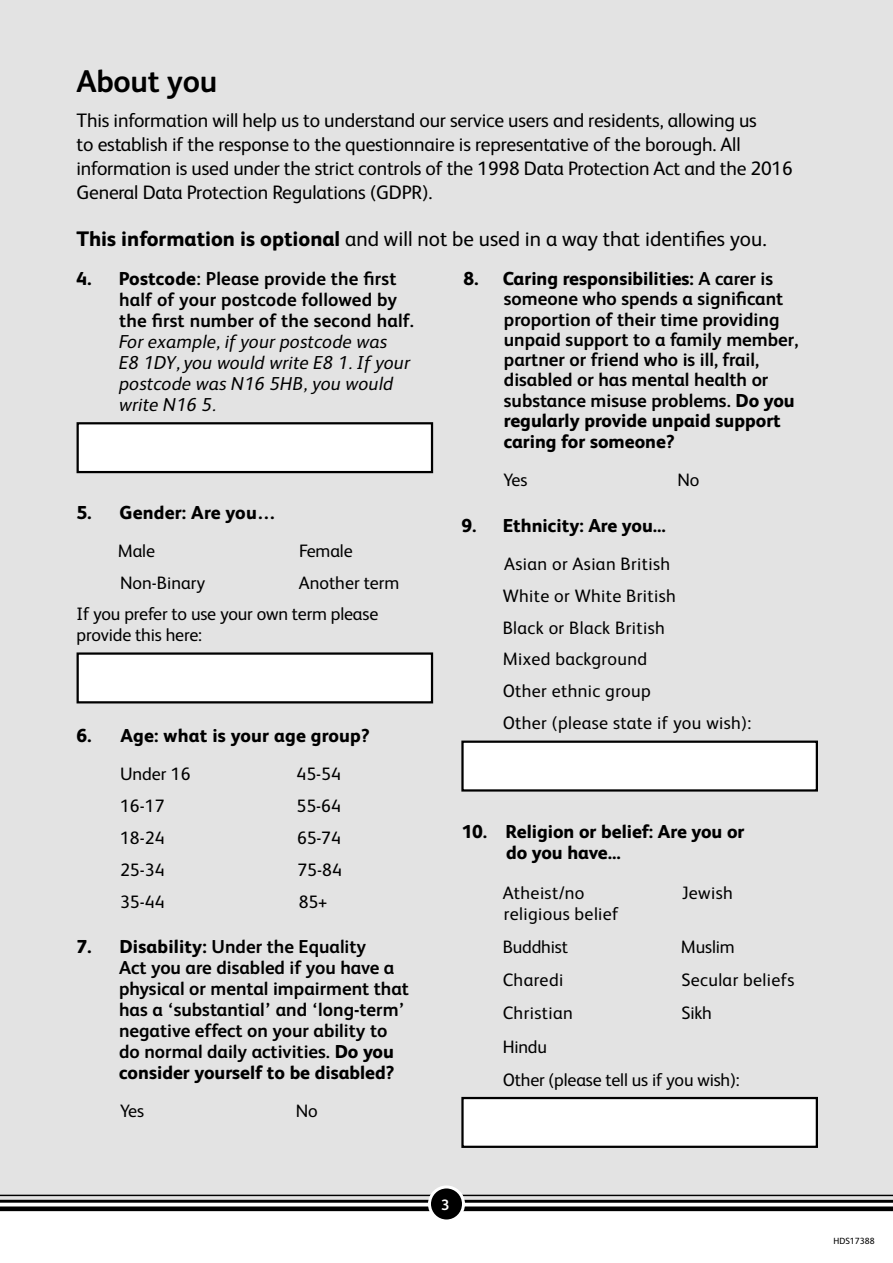
<style>
.page{position:relative;width:893px;height:1263px;background:#fff}
.page>*{position:absolute;margin:0;border:0;box-sizing:border-box;transform-origin:0 0}
.t1{font:700 31.5px "FS Albert";letter-spacing:-.01em;color:#000}
.t2{font:21px "FS Albert";color:#000}
.t3{font:19.5px/24px "FS Albert";letter-spacing:-.01em;color:#000}
.t4{font:700 18.75px/21px "FS Albert";color:#000}
.t5{font:800 18.75px/21px "FS Albert";color:#000}
.t6{font:italic 18.75px/21px "FS Albert";letter-spacing:.01em;color:#000}
.t7{font:18px/31.7px "FS Albert";letter-spacing:.015em;color:#000}
.t8{font:18px/31.7px "FS Albert";letter-spacing:-.01em;color:#000}
.t9{font:700 15px "FS Albert";color:#fff}
.t10{font:9px "FS Albert";color:#000}
.s1{font-weight:800}
.s2{font-weight:800;font-size:19.5px}
.s3{font-size:19.5px}
</style>
<div class="page">
<div style="left:0;top:0;width:893px;height:1199px;background:#e3e3e3"></div>
<svg style="left:0;top:1190px;width:893px;height:22px"></svg>
<div style="left:429px;top:1187px;width:34px;height:34px;background:#000;border-radius:50%"></div>
<div style="left:428px;top:1185px;width:37px;height:37px;border:3px solid #fff;border-radius:50%"></div>
<div style="left:78px;top:423px;width:354px;height:49px;background:#fff"></div>
<div style="left:77px;top:422px;width:356px;height:51px;border:2px solid #000"></div>
<div style="left:78px;top:653px;width:354px;height:49px;background:#fff"></div>
<div style="left:77px;top:652px;width:356px;height:51px;border:2px solid #000"></div>
<div style="left:462px;top:742px;width:355px;height:48px;background:#fff"></div>
<div style="left:461px;top:740px;width:357px;height:51px;border:2px solid #000"></div>
<div style="left:462px;top:1098px;width:355px;height:49px;background:#fff"></div>
<div style="left:461px;top:1097px;width:357px;height:51px;border:2px solid #000"></div>
<h1 class="t1" style="left:77px;top:60px;width:142px">About you</h1>
<p class="t3" style="left:77px;top:107px;width:718px">This information will help us to understand our service users and residents, allowing us<br>to establish if the response to the questionnaire is representative of the borough. All information is used under the strict controls of the 1998 Data Protection Act and the 2016<br>General Data Protection Regulations (GDPR).</p>
<p class="t2" style="left:77px;top:224px;width:692px"><span class="s1">This information is optional</span> and will not be used in a way that identifies you.</p>
<p class="t4" style="left:119px;top:267px;width:296px;text-indent:-43px"><span class="s1">4</span><span class="s2">.</span> <span class="s1">Postcode</span>: Please provide the first half of your postcode followed by the first number of the second half.</p>
<p class="t6" style="left:119px;top:330px;width:292px">For example, if your postcode was<br>E8 1DY, you would write E8 1. If your postcode was N16 5HB, you would write N16 5.</p>
<p class="t5" style="left:77px;top:501px;width:201px">5<span class="s3">.</span> Gender: Are you…</p>
<p class="t7" style="left:118px;top:534px;width:39px">Male</p>
<p class="t7" style="left:299px;top:534px;width:55px">Female</p>
<p class="t7" style="left:120px;top:566px;width:87px">Non-Binary</p>
<p class="t8" style="left:77px;top:566px;width:324px;text-indent:222px">Another term<br>If you prefer to use your own term please</p>
<p class="t8" style="left:77px;top:618px;width:127px">provide this here:</p>
<p class="t5" style="left:77px;top:724px;width:295px">6<span class="s3">.</span> Age: what is your age group?</p>
<p class="t7" style="left:120px;top:757px;width:72px">Under 16</p>
<p class="t7" style="left:297px;top:757px;width:46px">45-54</p>
<p class="t7" style="left:120px;top:789px;width:46px">16-17</p>
<p class="t7" style="left:297px;top:789px;width:46px">55-64</p>
<p class="t7" style="left:120px;top:821px;width:46px">18-24</p>
<p class="t7" style="left:297px;top:821px;width:45px">65-74</p>
<p class="t7" style="left:120px;top:853px;width:46px">25-34</p>
<p class="t7" style="left:297px;top:853px;width:46px">75-84</p>
<p class="t7" style="left:120px;top:885px;width:46px">35-44</p>
<p class="t7" style="left:299px;top:885px;width:30px">85+</p>
<p class="t4" style="left:119px;top:935px;width:292px;text-indent:-43px"><span class="s1">7</span><span class="s2">.</span> <span class="s1">Disability:</span> Under the Equality<br>Act you are disabled if you have a physical or mental impairment that has a ‘substantial’ and ‘long-term’ negative effect on your ability to do normal daily activities. <span class="s1">Do you consider yourself to be disabled?</span></p>
<p class="t7" style="left:120px;top:1094px;width:26px">Yes</p>
<p class="t7" style="left:296px;top:1094px;width:23px">No</p>
<p class="t4" style="left:504px;top:268px;width:296px;line-height:20.4px;text-indent:-40px"><span class="s1">8</span><span class="s2">.</span> <span class="s1">Caring responsibilities:</span> A carer is someone who spends a significant proportion of their time providing unpaid support to a family member, partner or friend who is ill, frail, disabled or has mental health or substance misuse problems. <span class="s1">Do you regularly provide unpaid support caring for someone?</span></p>
<p class="t7" style="left:503px;top:463px;width:26px">Yes</p>
<p class="t7" style="left:678px;top:463px;width:23px">No</p>
<p class="t5" style="left:461px;top:515px;width:206px">9. Ethnicity: Are you...</p>
<p class="t7" style="left:503px;top:548px;width:250px">Asian or Asian British<br>White or White British<br>Black or Black British<br>Mixed background<br>Other ethnic group<br>Other (please state if you wish):</p>
<p class="t5" style="left:506px;top:820px;width:240px;text-indent:-45px">10. Religion or belief: Are you or do you have...</p>
<p class="t7" style="left:503px;top:876px;width:83px">Atheist/no</p>
<p class="t7" style="left:682px;top:876px;width:53px">Jewish</p>
<p class="t7" style="left:503px;top:896px;width:117px;line-height:33.2px">religious belief<br>Buddhist</p>
<p class="t7" style="left:681px;top:930px;width:55px">Muslim</p>
<p class="t7" style="left:503px;top:963px;width:62px">Charedi</p>
<p class="t7" style="left:681px;top:963px;width:115px">Secular beliefs</p>
<p class="t7" style="left:503px;top:996px;width:72px">Christian</p>
<p class="t7" style="left:681px;top:996px;width:32px">Sikh</p>
<p class="t8" style="left:503px;top:1029px;width:238px;line-height:33.2px">Hindu<br>Other (please tell us if you wish):</p>
<p class="t9" style="left:441px;top:1194px;width:10px">3</p>
<p class="t10" style="left:833px;top:1235px;width:43px">HDS17388</p>
</div>
